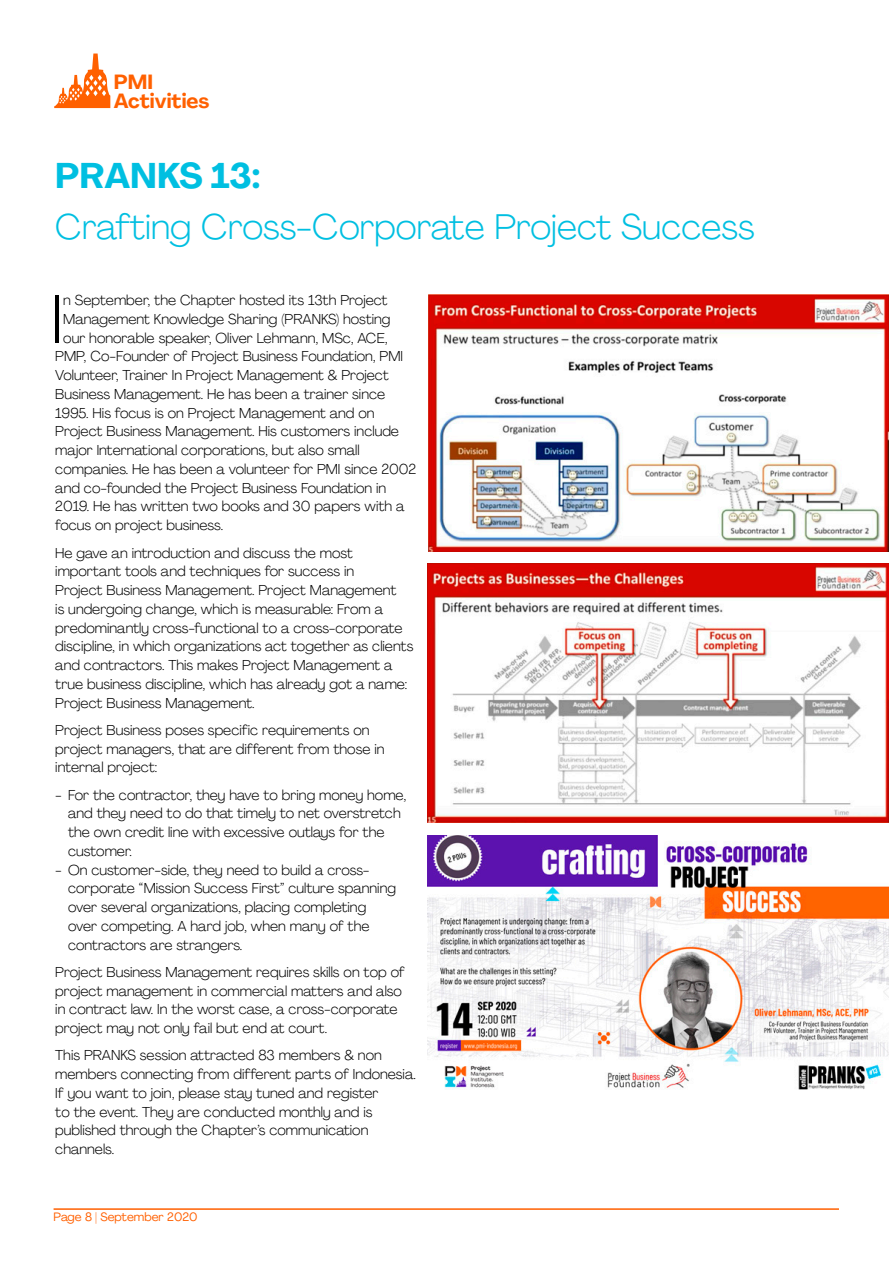
<style>
.page{position:relative;width:893px;height:1263px;background:#fff}
.page>*{position:absolute;margin:0;border:0;box-sizing:border-box;transform-origin:0 0}
.t1{font:300 67.65px "Agrandir";color:#000}
.t2{font:300 35.25px "Agrandir";color:#00bfe1}
.t3{font:700 35.25px "Agrandir";color:#00bfe1}
.t4{font:700 20.25px/19px "Agrandir";color:#ff6000}
.t5{font:300 14.25px/18.8px "Agrandir";color:#000}
.t6{font:12px "Agrandir";color:#ff6000}
</style>
<div class="page">
<svg style="left:54px;top:54px;width:56px;height:54px"></svg>
<img style="left:429px;top:294px;width:459px;height:258px">
<img style="left:428px;top:564px;width:461px;height:258px">
<img style="left:428px;top:836px;width:460px;height:254px">
<hr style="left:54px;top:1208px;width:785px;height:2px;background:#ff6000">
<h3 class="t4" style="left:114px;top:72px;width:97px">PMI<br>Activities</h3>
<h2 class="t3" style="left:55px;top:154px;width:207px">PRANKS 13:</h2>
<h2 class="t2" style="left:55px;top:205px;width:701px">Crafting Cross-Corporate Project Success</h2>
<h1 class="t1" style="left:51px;top:277px;width:14px">I</h1>
<p class="t5" style="left:63px;top:291px;width:326px">n September, the Chapter hosted its 13th Project</p>
<p class="t5" style="left:63px;top:309px;width:329px">Management Knowledge Sharing (PRANKS) hosting</p>
<p class="t5" style="left:63px;top:328px;width:326px">our honorable speaker, Oliver Lehmann, MSc, ACE,</p>
<p class="t5" style="left:55px;top:347px;width:349px">PMP, Co-Founder of Project Business Foundation, PMI</p>
<p class="t5" style="left:55px;top:366px;width:335px">Volunteer, Trainer In Project Management &amp; Project</p>
<p class="t5" style="left:55px;top:384px;width:331px">Business Management. He has been a trainer since</p>
<p class="t5" style="left:55px;top:403px;width:321px">1995. His focus is on Project Management and on</p>
<p class="t5" style="left:55px;top:422px;width:345px">Project Business Management. His customers include</p>
<p class="t5" style="left:55px;top:441px;width:306px">major International corporations, but also small</p>
<p class="t5" style="left:55px;top:459px;width:363px">companies. He has been a volunteer for PMI since 2002</p>
<p class="t5" style="left:55px;top:478px;width:332px">and co-founded the Project Business Foundation in</p>
<p class="t5" style="left:55px;top:497px;width:351px">2019. He has written two books and 30 papers with a</p>
<p class="t5" style="left:55px;top:516px;width:169px">focus on project business.</p>
<p class="t5" style="left:55px;top:543px;width:360px">He gave an introduction and discuss the most important tools and techniques for success in<br>Project Business Management. Project Management<br>is undergoing change, which is measurable: From a predominantly cross-functional to a cross-corporate discipline, in which organizations act together as clients and contractors. This makes Project Management a true business discipline, which has already got a name:<br>Project Business Management.</p>
<p class="t5" style="left:55px;top:720px;width:331px">Project Business poses specific requirements on project managers, that are different from those in internal project:</p>
<p class="t5" style="left:68px;top:785px;width:340px;text-indent:-13px">- For the contractor, they have to bring money home, and they need to do that timely to net overstretch the own credit line with excessive outlays for the customer.</p>
<p class="t5" style="left:68px;top:860px;width:329px;text-indent:-13px">- On customer-side, they need to build a cross&shy;corporate “Mission Success First” culture spanning over several organizations, placing completing over competing. A hard job, when many of the contractors are strangers.</p>
<p class="t5" style="left:55px;top:962px;width:351px">Project Business Management requires skills on top of project management in commercial matters and also in contract law. In the worst case, a cross-corporate project may not only fail but end at court.</p>
<p class="t5" style="left:55px;top:1046px;width:362px">This PRANKS session attracted 83 members &amp; non members connecting from different parts of Indonesia.<br>If you want to join, please stay tuned and register<br>to the event. They are conducted monthly and is published through the Chapter’s communication channels.</p>
<p class="t6" style="left:54px;top:1209px;width:146px">Page 8 | September 2020</p>
</div>
